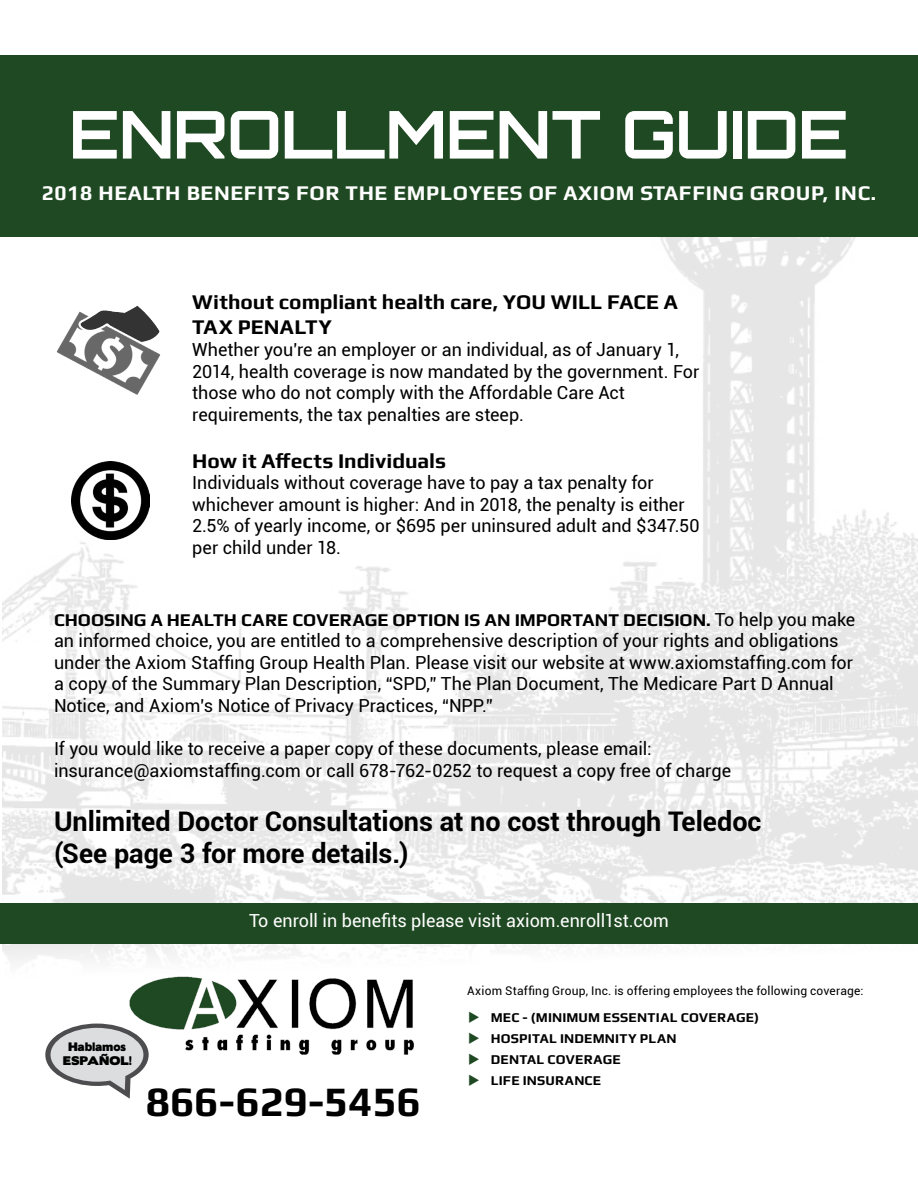
<style>
.page{position:relative;width:918px;height:1188px;background:#fff}
.page>*{position:absolute;margin:0;border:0;box-sizing:border-box;transform-origin:0 0}
.t1{font:700 66px "Orbitron";letter-spacing:-.01em;color:#fff}
.t2{font:700 42px "Play";letter-spacing:-.005em;color:#000}
.t3{font:700 27px/32.4px "Roboto";color:#000}
.t4{font:700 21px/25.2px "Play";color:#000}
.t5{font:700 21px "Play";letter-spacing:.03em;color:#fff}
.t6{font:18px/21.6px "Roboto";color:#000}
.t7{font:700 18px "Play";letter-spacing:.005em;color:#000}
.t8{font:18px "Roboto";color:#fff}
.t9{font:700 13.5px "Play";letter-spacing:.015em;color:#000}
.t10{font:12px "Roboto";letter-spacing:.015em;color:#000}
.t11{font:11.1px "Boris Black Bloxx";letter-spacing:.03em;color:#000}
.t12{font:10.95px "Boris Black Bloxx";letter-spacing:.01em;color:#000;scale:.96 1}
.s1{font-family:"Roboto";font-weight:400}
.s2{color:#1f4922}
</style>
<div class="page">
<img style="left:2px;top:236px;width:916px;height:788px">
<div style="left:0;top:904px;width:918px;height:40px;background:#1f4922"></div>
<svg style="left:45px;top:1024px;width:98px;height:75px"></svg>
<div style="left:0;top:55px;width:918px;height:181px;background:#1f4922"></div>
<img style="left:100px;top:958px;width:340px;height:111px">
<img style="left:54px;top:297px;width:108px;height:104px">
<img style="left:71px;top:462px;width:78px;height:77px">
<h1 class="t1" style="left:69px;top:95px;width:781px">ENROLLMENT GUIDE</h1>
<p class="t5" style="left:42px;top:180px;width:836px">2018 HEALTH BENEFITS FOR THE EMPLOYEES OF AXIOM STAFFING GROUP, INC.</p>
<p class="t4" style="left:192px;top:289px;width:487px">Without compliant health care, YOU WILL FACE A<br>TAX PENALTY</p>
<p class="t6" style="left:192px;top:338px;width:509px">Whether you're an employer or an individual, as of January 1, 2014, health coverage is now mandated by the government. For those who do not comply with the Affordable Care Act requirements, the tax penalties are steep.</p>
<p class="t4" style="left:192px;top:448px;width:255px">How it Affects Individuals</p>
<p class="t6" style="left:192px;top:471px;width:509px">Individuals without coverage have to pay a tax penalty for whichever amount is higher: And in 2018, the penalty is either 2.5% of yearly income, or $695 per uninsured adult and $347.50 per child under 18.</p>
<p class="t7" style="left:54px;top:609px;width:803px">CHOOSING A HEALTH CARE COVERAGE OPTION IS AN IMPORTANT DECISION. <span class="s1">To help you make</span></p>
<p class="t6" style="left:54px;top:629px;width:801px">an informed choice, you are entitled to a comprehensive description of your rights and obligations under the Axiom Staffing Group Health Plan. Please visit our website at www.axiomstaffing.com for a copy of the Summary Plan Description, “SPD,” The Plan Document, The Medicare Part D Annual Notice, and Axiom’s Notice of Privacy Practices, “NPP.”</p>
<p class="t6" style="left:54px;top:737px;width:679px">If you would like to receive a paper copy of these documents, please email: insurance@axiomstaffing.com or call 678-762-0252 to request a copy free of charge</p>
<h3 class="t3" style="left:54px;top:804px;width:709px">Unlimited Doctor Consultations at no cost through Teledoc (See page 3 for more details.)</h3>
<p class="t8" style="left:249px;top:908px;width:421px">To enroll in benefits please visit axiom.enroll1st.com</p>
<p class="t12" style="left:68px;top:1039px;width:62px">Hablamos</p>
<p class="t11" style="left:63px;top:1052px;width:70px">ESPAÑOL!</p>
<h2 class="t2" style="left:146px;top:1077px;width:277px">866-629-5456</h2>
<p class="t10" style="left:467px;top:982px;width:398px">Axiom Staffing Group, Inc. is offering employees the following coverage:</p>
<p class="t9" style="left:468px;top:1009px;width:293px"><span class="s2">◆</span> MEC - (MINIMUM ESSENTIAL COVERAGE)</p>
<p class="t9" style="left:468px;top:1030px;width:210px"><span class="s2">◆</span> HOSPITAL INDEMNITY PLAN</p>
<p class="t9" style="left:468px;top:1051px;width:154px"><span class="s2">◆</span> DENTAL COVERAGE</p>
<p class="t9" style="left:468px;top:1072px;width:135px"><span class="s2">◆</span> LIFE INSURANCE</p>
</div>
